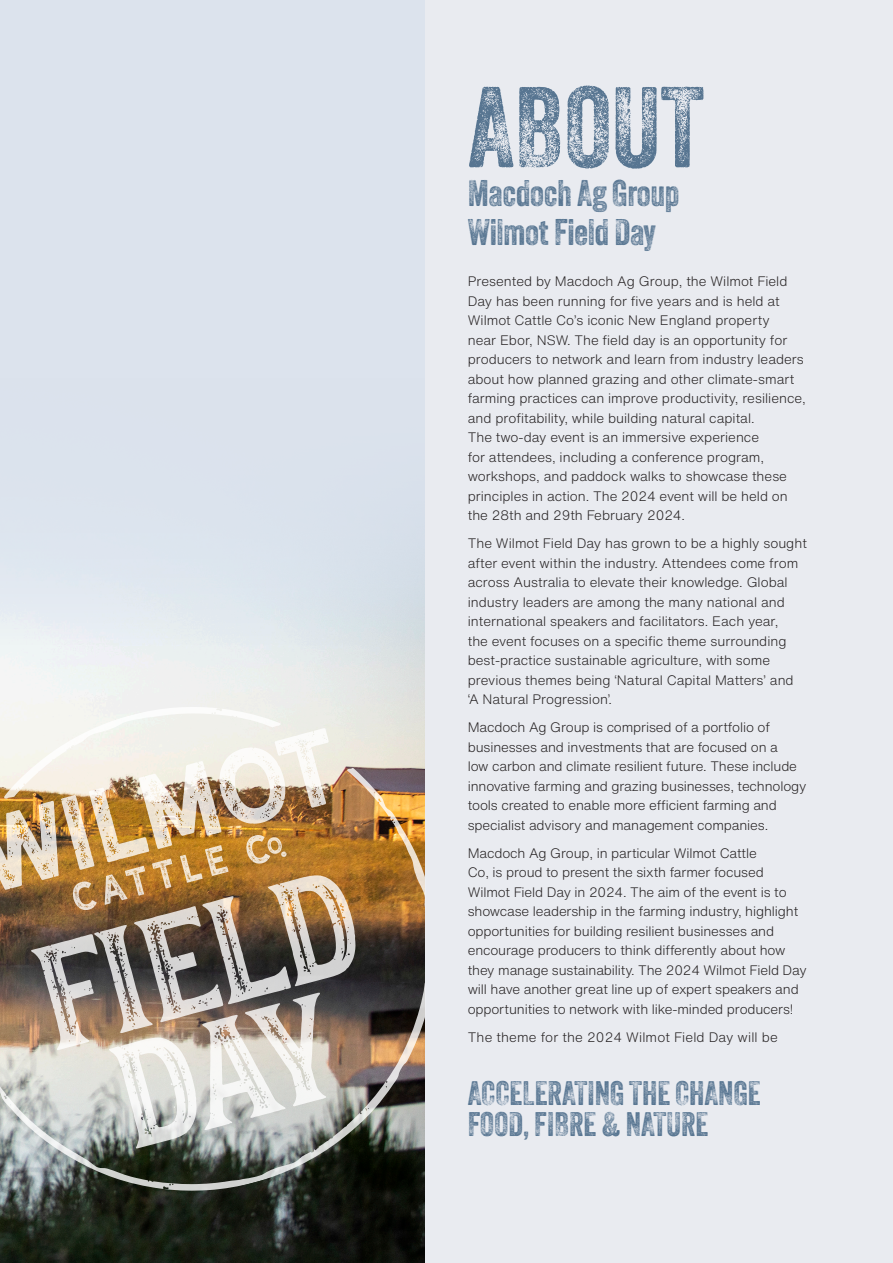
<style>
.page{position:relative;width:893px;height:1263px;background:#fff}
.page>*{position:absolute;margin:0;border:0;box-sizing:border-box;transform-origin:0 0}
.t1{font:111px "Veneer Three";color:#577591}
.t2{font:36px/39px "Veneer Three";color:#577591}
.t3{font:33px/31.5px "Veneer Three";color:#577591}
.t4{font:300 13.5px/19.5px "Helvetica Now Text";color:#231f20}
</style>
<div class="page">
<img style="left:0;top:1191px;width:425px;height:72px">
<div style="left:0;top:0;width:425px;height:799px;background:#dce3ed"></div>
<div style="left:425px;top:0;width:468px;height:1263px;background:#e9ebf0"></div>
<svg style="left:0;top:706px;width:356px;height:62px;background:#f2f2ec"></svg>
<img style="left:0;top:768px;width:425px;height:423px">
<p class="t1" style="left:468px;top:60px;width:238px">ABOUT</p>
<p class="t2" style="left:468px;top:173px;width:213px">Macdoch Ag Group<br>Wilmot Field Day</p>
<p class="t4" style="left:468px;top:271px;width:340px">Presented by Macdoch Ag Group, the Wilmot Field Day has been running for five years and is held at Wilmot Cattle Co’s iconic New England property<br>near Ebor, NSW. The field day is an opportunity for producers to network and learn from industry leaders about how planned grazing and other climate-smart farming practices can improve productivity, resilience, and profitability, while building natural capital.<br>The two-day event is an immersive experience<br>for attendees, including a conference program, workshops, and paddock walks to showcase these principles in action. The 2024 event will be held on the 28th and 29th February 2024.</p>
<p class="t4" style="left:468px;top:533px;width:341px">The Wilmot Field Day has grown to be a highly sought after event within the industry. Attendees come from across Australia to elevate their knowledge. Global industry leaders are among the many national and international speakers and facilitators. Each year,<br>the event focuses on a specific theme surrounding best-practice sustainable agriculture, with some previous themes being ‘Natural Capital Matters’ and ‘A Natural Progression’.</p>
<p class="t4" style="left:468px;top:717px;width:340px">Macdoch Ag Group is comprised of a portfolio of businesses and investments that are focused on a<br>low carbon and climate resilient future. These include innovative farming and grazing businesses, technology tools created to enable more efficient farming and specialist advisory and management companies.</p>
<p class="t4" style="left:468px;top:843px;width:341px">Macdoch Ag Group, in particular Wilmot Cattle<br>Co, is proud to present the sixth farmer focused Wilmot Field Day in 2024. The aim of the event is to showcase leadership in the farming industry, highlight opportunities for building resilient businesses and encourage producers to think differently about how they manage sustainability. The 2024 Wilmot Field Day will have another great line up of expert speakers and opportunities to network with like-minded producers!</p>
<p class="t4" style="left:468px;top:1027px;width:312px">The theme for the 2024 Wilmot Field Day will be</p>
<p class="t3" style="left:468px;top:1077px;width:295px">ACCELERATING THE CHANGE<br>FOOD, FIBRE &amp; NATURE</p>
</div>
